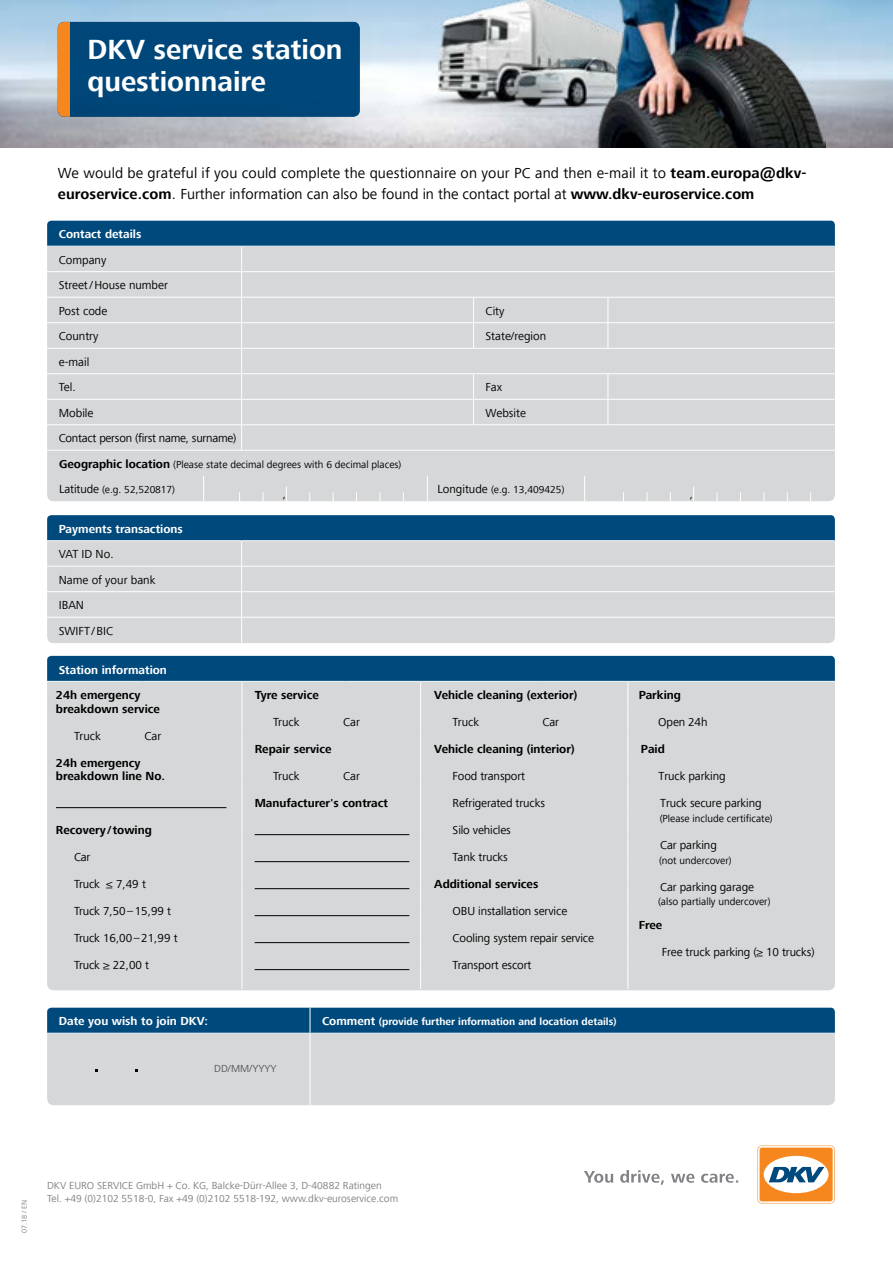
<style>
.page{position:relative;width:893px;height:1263px;background:#fff}
.page>*{position:absolute;margin:0;border:0;box-sizing:border-box;transform-origin:0 0}
.t1{font:700 28.5px/31.5px "Frutiger Next Com";color:#fff}
.t2{font:15px/21px "Frutiger Next Com";letter-spacing:.01em;color:#000}
.t3{font:12px/25.5px "Frutiger Next Com";letter-spacing:-.01em;color:#000}
.t4{font:700 12px/13.5px "Frutiger Next Com";color:#000}
.t5{font:700 12px "Frutiger Next Com";color:#fff}
.t6{font:12px "Frutiger Next LTW1 G";color:#000}
.t7{font:10.5px "Frutiger Next Com";color:#000}
.t8{font:10.5px/13.5px "Frutiger Next Com";color:#808285}
.t9{font:700 10.5px "Frutiger Next Com";color:#fff}
.t10{font:10.5px "Frutiger Next Com";color:#58595b}
.t11{font:7.5px "Frutiger Next Com";color:#808285}
.s1{font-weight:700}
.s2{font-weight:700;font-size:12px}
.s3{font-size:12px}
.s4{font-family:"Frutiger Next Com"}
.s5{font-style:inherit}
</style>
<div class="page">
<img style="left:0;top:0;width:893px;height:147px">
<img style="left:412px;top:0;width:178px;height:117px">
<img style="left:482px;top:42px;width:108px;height:86px">
<img style="left:590px;top:0;width:236px;height:147px">
<svg style="left:584px;top:1170px;width:154px;height:15px"></svg>
<svg style="left:757px;top:1145px;width:78px;height:58px"></svg>
<svg style="left:758px;top:1146px;width:76px;height:57px"></svg>
<div style="left:760px;top:1147px;width:73px;height:54px;background:#f6871f;border-radius:2px"></div>
<div style="left:764px;top:1156px;width:64px;height:37px;background:#fff;border-radius:50%"></div>
<svg style="left:769px;top:1167px;width:55px;height:15px"></svg>
<div style="left:58px;top:22px;width:302px;height:95px;background:#00497c;border-radius:7px"></div>
<div style="left:58px;top:22px;width:12px;height:95px;background:#f6871f"></div>
<div style="left:47px;top:451px;width:788px;height:50px;background:#d5d7d8"></div>
<svg style="left:47px;top:221px;width:788px;height:229px;background:#bdc7ce"></svg>
<hr style="left:47px;top:246px;width:195px;height:1px;background:#fff">
<hr style="left:242px;top:246px;width:232px;height:1px;background:#fff">
<hr style="left:474px;top:246px;width:134px;height:1px;background:#fff">
<hr style="left:608px;top:246px;width:227px;height:1px;background:#fff">
<hr style="left:47px;top:271px;width:195px;height:1px;background:#fff">
<hr style="left:242px;top:271px;width:232px;height:1px;background:#fff">
<hr style="left:474px;top:271px;width:134px;height:1px;background:#fff">
<hr style="left:608px;top:271px;width:227px;height:1px;background:#fff">
<hr style="left:47px;top:297px;width:195px;height:1px;background:#fff">
<hr style="left:242px;top:297px;width:232px;height:1px;background:#fff">
<hr style="left:474px;top:297px;width:134px;height:1px;background:#fff">
<hr style="left:608px;top:297px;width:227px;height:1px;background:#fff">
<hr style="left:47px;top:322px;width:195px;height:1px;background:#fff">
<hr style="left:242px;top:322px;width:232px;height:1px;background:#fff">
<hr style="left:474px;top:322px;width:134px;height:1px;background:#fff">
<hr style="left:608px;top:322px;width:227px;height:1px;background:#fff">
<hr style="left:47px;top:348px;width:195px;height:1px;background:#fff">
<hr style="left:242px;top:348px;width:232px;height:1px;background:#fff">
<hr style="left:474px;top:348px;width:134px;height:1px;background:#fff">
<hr style="left:608px;top:348px;width:227px;height:1px;background:#fff">
<hr style="left:47px;top:373px;width:195px;height:1px;background:#fff">
<hr style="left:242px;top:373px;width:232px;height:1px;background:#fff">
<hr style="left:474px;top:373px;width:134px;height:1px;background:#fff">
<hr style="left:608px;top:373px;width:227px;height:1px;background:#fff">
<hr style="left:47px;top:399px;width:195px;height:1px;background:#fff">
<hr style="left:242px;top:399px;width:232px;height:1px;background:#fff">
<hr style="left:474px;top:399px;width:134px;height:1px;background:#fff">
<hr style="left:608px;top:399px;width:227px;height:1px;background:#fff">
<hr style="left:47px;top:424px;width:195px;height:1px;background:#fff">
<hr style="left:242px;top:424px;width:232px;height:1px;background:#fff">
<hr style="left:474px;top:424px;width:134px;height:1px;background:#fff">
<hr style="left:608px;top:424px;width:227px;height:1px;background:#fff">
<svg style="left:47px;top:515px;width:788px;height:128px;background:#aabac5"></svg>
<hr style="left:47px;top:540px;width:195px;height:1px;background:#fff">
<hr style="left:242px;top:540px;width:593px;height:1px;background:#fff">
<hr style="left:47px;top:566px;width:195px;height:1px;background:#fff">
<hr style="left:242px;top:566px;width:593px;height:1px;background:#fff">
<hr style="left:47px;top:591px;width:195px;height:1px;background:#fff">
<hr style="left:242px;top:591px;width:593px;height:1px;background:#fff">
<hr style="left:47px;top:617px;width:195px;height:1px;background:#fff">
<hr style="left:242px;top:617px;width:593px;height:1px;background:#fff">
<svg style="left:47px;top:656px;width:788px;height:333px;background:#c5ccd1"></svg>
<div style="left:47px;top:1034px;width:788px;height:71px;background:#d5d7d8"></div>
<div style="left:47px;top:1008px;width:788px;height:25px;background:#00497c"></div>
<hr style="left:310px;top:1033px;width:1px;height:72px;background:#fff">
<svg style="left:203px;top:476px;width:1px;height:25px"></svg>
<svg style="left:427px;top:476px;width:1px;height:25px"></svg>
<svg style="left:584px;top:476px;width:1px;height:25px"></svg>
<svg style="left:286px;top:486px;width:1px;height:15px"></svg>
<svg style="left:693px;top:486px;width:1px;height:15px"></svg>
<hr style="left:56px;top:807px;width:170px;height:1px;background:#000">
<hr style="left:255px;top:834px;width:154px;height:1px;background:#000">
<hr style="left:255px;top:861px;width:154px;height:1px;background:#000">
<hr style="left:255px;top:888px;width:154px;height:1px;background:#000">
<hr style="left:255px;top:915px;width:154px;height:1px;background:#000">
<hr style="left:255px;top:942px;width:154px;height:1px;background:#000">
<hr style="left:255px;top:969px;width:154px;height:1px;background:#000">
<h1 class="t1" style="left:87px;top:34px;width:257px">DKV service station questionnaire</h1>
<p class="t2" style="left:58px;top:162px;width:750px">We would be grateful if you could complete the questionnaire on your PC and then e-mail it to <span class="s1">team.europa@dkv&shy;euroservice.com</span>. Further information can also be found in the contact portal at <span class="s1">www.dkv-euroservice.com</span></p>
<p class="t5" style="left:59px;top:227px;width:84px">Contact details</p>
<p class="t3" style="left:59px;top:247px;width:111px">Company<br>Street/House number<br>Post code</p>
<p class="t3" style="left:486px;top:298px;width:20px">City</p>
<p class="t3" style="left:59px;top:324px;width:41px">Country</p>
<p class="t3" style="left:486px;top:324px;width:62px">State/region</p>
<p class="t3" style="left:59px;top:349px;width:32px">e-mail<br>Tel.</p>
<p class="t3" style="left:486px;top:375px;width:18px">Fax</p>
<p class="t3" style="left:59px;top:400px;width:36px">Mobile</p>
<p class="t3" style="left:486px;top:400px;width:42px">Website</p>
<p class="t3" style="left:59px;top:426px;width:179px">Contact person (first name, surname)</p>
<p class="t7" style="left:59px;top:458px;width:344px"><span class="s2">Geographic location</span> (Please state decimal degrees with 6 decimal places)</p>
<p class="t7" style="left:59px;top:484px;width:117px"><span class="s3">Latitude</span> (e.g. 52,520817)</p>
<p class="t7" style="left:438px;top:484px;width:128px"><span class="s3">Longitude</span> (e.g. 13,409425)</p>
<p class="t3" style="left:283px;top:481px;width:5px">,</p>
<p class="t3" style="left:690px;top:481px;width:5px">,</p>
<p class="t5" style="left:59px;top:522px;width:126px">Payments transactions</p>
<p class="t3" style="left:59px;top:542px;width:98px">VAT ID No.<br>Name of your bank<br>IBAN<br>SWIFT /BIC</p>
<p class="t5" style="left:59px;top:663px;width:110px">Station information</p>
<p class="t4" style="left:56px;top:688px;width:106px">24h emergency breakdown service</p>
<p class="t3" style="left:74px;top:723px;width:28px">Truck</p>
<p class="t3" style="left:145px;top:723px;width:18px">Car</p>
<p class="t4" style="left:56px;top:756px;width:111px">24h emergency breakdown line No.</p>
<p class="t4" style="left:56px;top:823px;width:97px">Recovery/towing</p>
<p class="t3" style="left:74px;top:844px;width:18px">Car</p>
<p class="t6" style="left:74px;top:877px;width:73px"><span class="s4">Truck</span> ≤ 7,49 t</p>
<p class="t6" style="left:74px;top:904px;width:98px"><span class="s4">Truck</span> 7,50–15,99 t</p>
<p class="t6" style="left:74px;top:931px;width:105px"><span class="s4">Truck</span> 16,00–21,99 t</p>
<p class="t6" style="left:74px;top:958px;width:76px"><span class="s4">Truck</span> ≥ 22,00 t</p>
<p class="t4" style="left:255px;top:688px;width:66px">Tyre service</p>
<p class="t3" style="left:273px;top:709px;width:28px">Truck</p>
<p class="t3" style="left:343px;top:709px;width:18px">Car</p>
<p class="t4" style="left:255px;top:742px;width:78px">Repair service</p>
<p class="t3" style="left:273px;top:763px;width:28px">Truck</p>
<p class="t3" style="left:343px;top:763px;width:18px">Car</p>
<p class="t4" style="left:255px;top:796px;width:135px">Manufacturer's contract</p>
<p class="t4" style="left:434px;top:688px;width:144px">Vehicle cleaning (exterior)</p>
<p class="t3" style="left:453px;top:709px;width:28px">Truck</p>
<p class="t3" style="left:542px;top:709px;width:18px">Car</p>
<p class="t4" style="left:434px;top:742px;width:142px">Vehicle cleaning (interior)</p>
<p class="t3" style="left:453px;top:763px;width:74px">Food transport</p>
<p class="t3" style="left:453px;top:790px;width:94px">Refrigerated trucks</p>
<p class="t3" style="left:453px;top:817px;width:60px">Silo vehicles</p>
<p class="t3" style="left:453px;top:844px;width:57px">Tank trucks</p>
<p class="t4" style="left:434px;top:877px;width:106px">Additional services</p>
<p class="t3" style="left:453px;top:898px;width:116px">OBU installation service</p>
<p class="t3" style="left:453px;top:925px;width:143px">Cooling system repair service</p>
<p class="t3" style="left:453px;top:952px;width:80px">Transport escort</p>
<p class="t5" style="left:59px;top:1014px;width:151px">Date you wish to join DKV:</p>
<p class="t9" style="left:322px;top:1016px;width:296px"><span class="s3">Comment</span> (provide further information and location details)</p>
<p class="t10" style="left:214px;top:1062px;width:64px">DD/MM/YYYY</p>
<p class="t4" style="left:639px;top:688px;width:44px">Parking</p>
<p class="t3" style="left:658px;top:709px;width:51px">Open 24h</p>
<p class="t4" style="left:641px;top:742px;width:26px">Paid</p>
<p class="t3" style="left:659px;top:763px;width:68px">Truck parking</p>
<p class="t3" style="left:660px;top:790px;width:103px">Truck secure parking</p>
<p class="t7" style="left:660px;top:812px;width:114px">(Please include certificate)</p>
<p class="t3" style="left:660px;top:832px;width:58px">Car parking</p>
<p class="t7" style="left:659px;top:854px;width:74px">(not undercover)</p>
<p class="t3" style="left:660px;top:874px;width:95px">Car parking garage</p>
<p class="t7" style="left:658px;top:895px;width:114px">(also partially undercover)</p>
<p class="t4" style="left:639px;top:918px;width:25px">Free</p>
<p class="t3" style="left:662px;top:939px;width:154px">Free truck parking (≥ 10 trucks)</p>
<p class="t11" style="left:20px;top:1233px;width:35px;rotate:-90deg">0<span class="s5">7</span>.18 / EN</p>
<p class="t8" style="left:47px;top:1178px;width:352px">DKV EURO SERVICE GmbH + Co. KG, Balcke-Dürr-Allee 3, D-40882 Ratingen<br>Tel. +49 (0)2102 5518-0, Fax +49 (0)2102 5518-192, www.dkv-euroservice.com</p>
</div>
